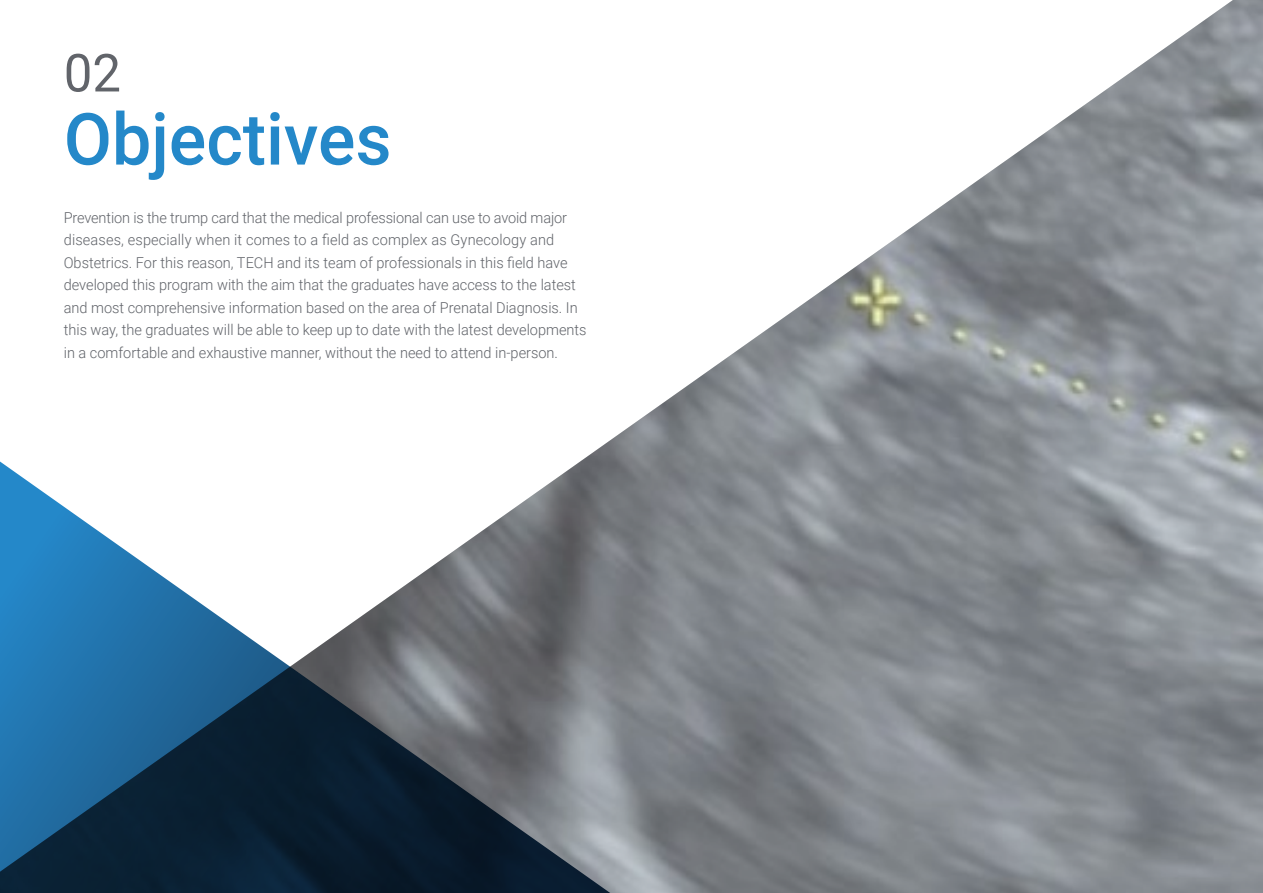
<style>
.page{position:relative;width:1263px;height:893px;background:#fff}
.page>*{position:absolute;margin:0;border:0;box-sizing:border-box;transform-origin:0 0}
.t1{font:500 72px "Roboto";color:#2488c9}
.t2{font:52.5px "Roboto";color:#61646a}
.t3{font:300 15px/22.5px "Roboto";color:#61646a}
</style>
<div class="page">
<img style="left:602px;top:0;width:661px;height:893px">
<svg style="left:0;top:446px;width:640px;height:447px"></svg>
<h2 class="t2" style="left:64px;top:36px;width:59px">02</h2>
<h1 class="t1" style="left:64px;top:89px;width:329px">Objectives</h1>
<p class="t3" style="left:64px;top:206px;width:524px">Prevention is the trump card that the medical professional can use to avoid major diseases, especially when it comes to a field as complex as Gynecology and Obstetrics. For this reason, TECH and its team of professionals in this field have developed this program with the aim that the graduates have access to the latest and most comprehensive information based on the area of Prenatal Diagnosis. In this way, the graduates will be able to keep up to date with the latest developments in a comfortable and exhaustive manner, without the need to attend in-person.</p>
</div>
